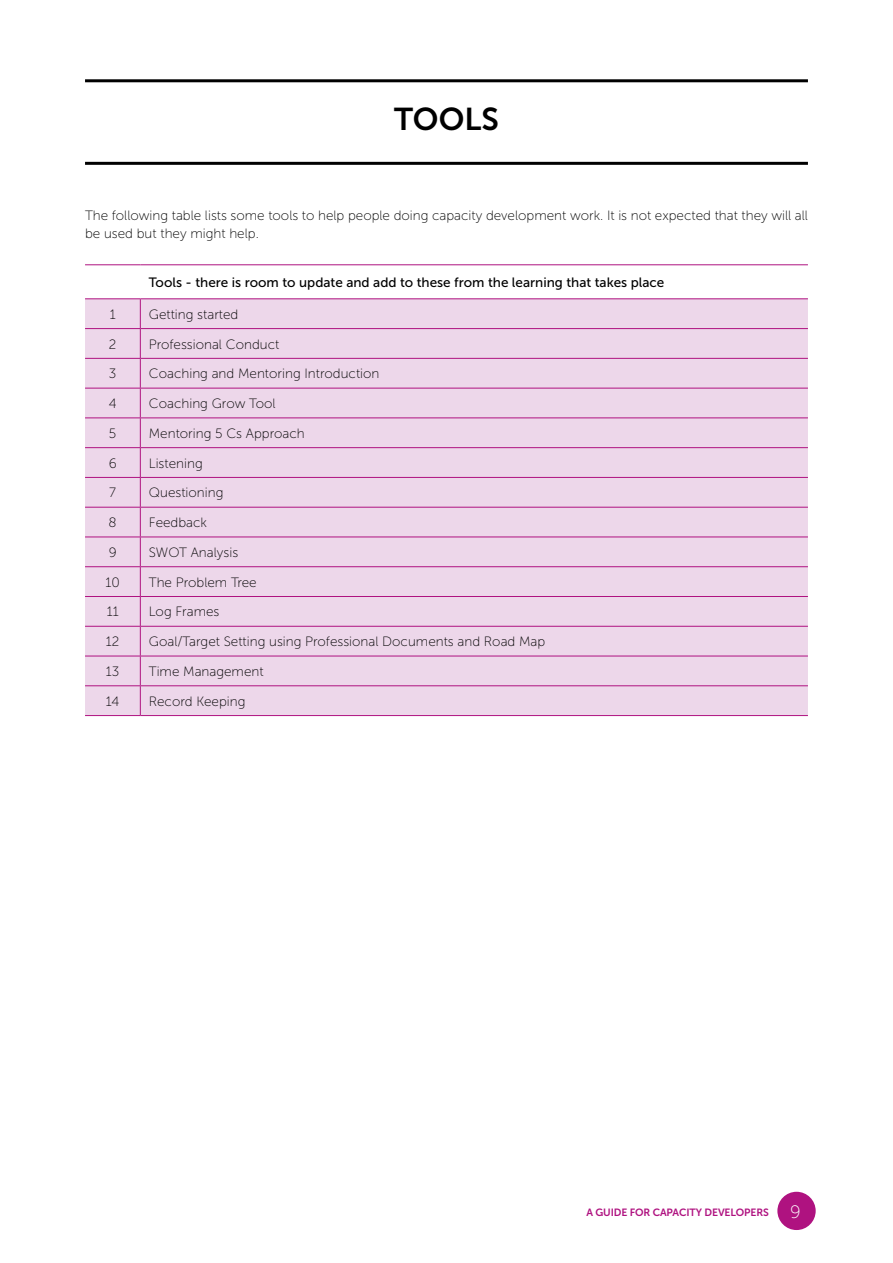
<style>
.page{position:relative;width:893px;height:1263px;background:#fff}
.page>*{position:absolute;margin:0;border:0;box-sizing:border-box;transform-origin:0 0}
.t1{font:31.5px "Museo Sans 700";color:#000}
.t2{font:13.5px/18px "Museo Sans 100";color:#000}
.t3{font:13.5px "Museo Sans 500";color:#000}
.t4{font:10.5px "Museo Sans 700";letter-spacing:-.01em;color:#af1280}
.s1{font-family:"Museo Sans 100";font-size:18px;color:#fff}
</style>
<div class="page">
<hr style="left:85px;top:162px;width:723px;height:3px;background:#000">
<hr style="left:85px;top:79px;width:723px;height:3px;background:#000">
<div style="left:85px;top:299px;width:723px;height:416px;background:#edd7ea"></div>
<hr style="left:85px;top:264px;width:55px;height:1px;background:#af1280">
<hr style="left:140px;top:264px;width:668px;height:1px;background:#af1280">
<hr style="left:85px;top:298px;width:55px;height:1px;background:#af1280">
<hr style="left:140px;top:298px;width:668px;height:1px;background:#af1280">
<hr style="left:85px;top:328px;width:55px;height:1px;background:#af1280">
<hr style="left:140px;top:328px;width:668px;height:1px;background:#af1280">
<hr style="left:85px;top:358px;width:55px;height:1px;background:#af1280">
<hr style="left:140px;top:358px;width:668px;height:1px;background:#af1280">
<hr style="left:85px;top:388px;width:55px;height:1px;background:#af1280">
<hr style="left:140px;top:388px;width:668px;height:1px;background:#af1280">
<hr style="left:85px;top:417px;width:55px;height:1px;background:#af1280">
<hr style="left:140px;top:417px;width:668px;height:1px;background:#af1280">
<hr style="left:85px;top:447px;width:55px;height:1px;background:#af1280">
<hr style="left:140px;top:447px;width:668px;height:1px;background:#af1280">
<hr style="left:85px;top:477px;width:55px;height:1px;background:#af1280">
<hr style="left:140px;top:477px;width:668px;height:1px;background:#af1280">
<hr style="left:85px;top:507px;width:55px;height:1px;background:#af1280">
<hr style="left:140px;top:507px;width:668px;height:1px;background:#af1280">
<hr style="left:85px;top:537px;width:55px;height:1px;background:#af1280">
<hr style="left:140px;top:537px;width:668px;height:1px;background:#af1280">
<hr style="left:85px;top:566px;width:55px;height:1px;background:#af1280">
<hr style="left:140px;top:566px;width:668px;height:1px;background:#af1280">
<hr style="left:85px;top:596px;width:55px;height:1px;background:#af1280">
<hr style="left:140px;top:596px;width:668px;height:1px;background:#af1280">
<hr style="left:85px;top:626px;width:55px;height:1px;background:#af1280">
<hr style="left:140px;top:626px;width:668px;height:1px;background:#af1280">
<hr style="left:85px;top:656px;width:55px;height:1px;background:#af1280">
<hr style="left:140px;top:656px;width:668px;height:1px;background:#af1280">
<hr style="left:85px;top:685px;width:55px;height:1px;background:#af1280">
<hr style="left:140px;top:685px;width:668px;height:1px;background:#af1280">
<svg style="left:140px;top:299px;width:1px;height:416px"></svg>
<hr style="left:85px;top:715px;width:55px;height:1px;background:#af1280">
<hr style="left:140px;top:715px;width:668px;height:1px;background:#af1280">
<div style="left:777px;top:1192px;width:39px;height:38px;background:#af1280;border-radius:50%"></div>
<h1 class="t1" style="left:394px;top:102px;width:106px">TOOLS</h1>
<p class="t2" style="left:85px;top:206px;width:724px">The following table lists some tools to help people doing capacity development work. It is not expected that they will all be used but they might help.</p>
<p class="t3" style="left:149px;top:275px;width:517px">Tools - there is room to update and add to these from the learning that takes place</p>
<p class="t2" style="left:110px;top:305px;width:7px">1</p>
<p class="t2" style="left:149px;top:305px;width:91px">Getting started</p>
<p class="t2" style="left:109px;top:335px;width:9px">2</p>
<p class="t2" style="left:149px;top:335px;width:132px">Professional Conduct</p>
<p class="t2" style="left:109px;top:365px;width:9px">3</p>
<p class="t2" style="left:149px;top:365px;width:232px">Coaching and Mentoring Introduction</p>
<p class="t2" style="left:109px;top:395px;width:9px">4</p>
<p class="t2" style="left:149px;top:395px;width:128px">Coaching Grow Tool</p>
<p class="t2" style="left:109px;top:424px;width:9px">5</p>
<p class="t2" style="left:149px;top:424px;width:157px">Mentoring 5 Cs Approach</p>
<p class="t2" style="left:109px;top:454px;width:9px">6</p>
<p class="t2" style="left:149px;top:454px;width:55px">Listening</p>
<p class="t2" style="left:109px;top:484px;width:8px">7</p>
<p class="t2" style="left:149px;top:484px;width:76px">Questioning</p>
<p class="t2" style="left:109px;top:514px;width:10px">8</p>
<p class="t2" style="left:149px;top:514px;width:60px">Feedback</p>
<p class="t2" style="left:109px;top:543px;width:9px">9</p>
<p class="t2" style="left:149px;top:543px;width:91px">SWOT Analysis</p>
<p class="t2" style="left:105px;top:573px;width:16px">10</p>
<p class="t2" style="left:149px;top:573px;width:109px">The Problem Tree</p>
<p class="t2" style="left:107px;top:603px;width:13px">11</p>
<p class="t2" style="left:149px;top:603px;width:72px">Log Frames</p>
<p class="t2" style="left:106px;top:633px;width:15px">12</p>
<p class="t2" style="left:149px;top:633px;width:398px">Goal/Target Setting using Professional Documents and Road Map</p>
<p class="t2" style="left:106px;top:662px;width:15px">13</p>
<p class="t2" style="left:149px;top:662px;width:116px">Time Management</p>
<p class="t2" style="left:106px;top:692px;width:15px">14</p>
<p class="t2" style="left:149px;top:692px;width:98px">Record Keeping</p>
<p class="t4" style="left:586px;top:1206px;width:216px">A GUIDE FOR CAPACITY DEVELOPERS <span class="s1">9</span></p>
</div>
